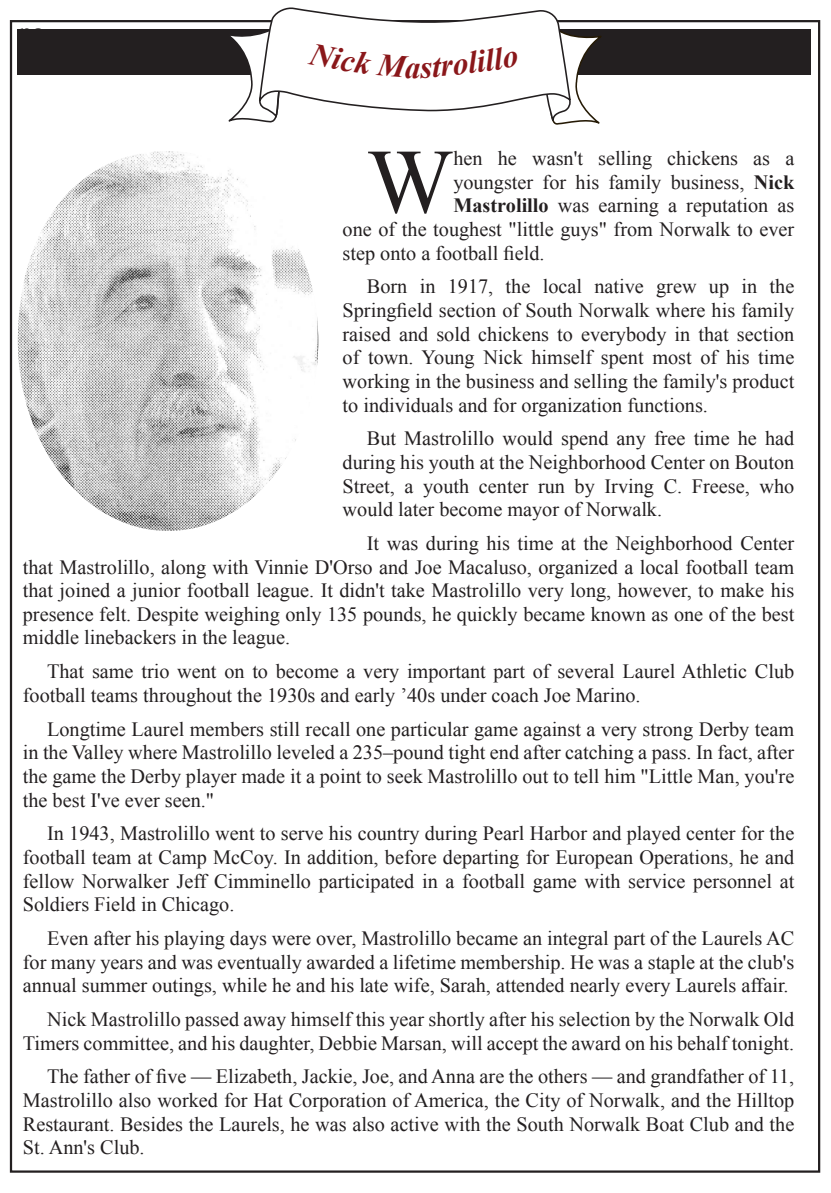
<style>
.page{position:relative;width:831px;height:1193px;background:#fff}
.page>*{position:absolute;margin:0;border:0;box-sizing:border-box;transform-origin:0 0}
.text_-_drop_cap{font:91.58px "Times New Roman";color:#231f20}
.t1{font:italic 700 31.5px "Times New Roman";color:#8a171a}
.text_-_indent{font:20.25px/23.6px "Times New Roman";color:#231f20;text-align:justify}
.text_-_drop_cap-2{font:20.25px "Times New Roman";color:#231f20}
.s1{font-weight:700}
</style>
<div class="page">
<div style="left:17px;top:29px;width:793px;height:46px;background:#231f20"></div>
<img style="left:18px;top:151px;width:300px;height:380px">
<svg style="left:225px;top:7px;width:376px;height:118px"></svg>
<h2 class="t1" style="left:405px;top:45px;width:17px">a</h2>
<p class="text_-_drop_cap" style="left:367px;top:117px;width:88px">W</p>
<p class="text_-_drop_cap-2" style="left:453px;top:144px;width:342px">hen he wasn't selling chickens as a</p>
<p class="text_-_drop_cap-2" style="left:453px;top:168px;width:342px">youngster for his family business, <span class="s1">Nick</span></p>
<p class="text_-_drop_cap-2" style="left:453px;top:191px;width:342px"><span class="s1">Mastrolillo</span> was earning a reputation as</p>
<p class="text_-_drop_cap-2" style="left:342px;top:215px;width:453px">one of the toughest "little guys" from Norwalk to ever</p>
<p class="text_-_drop_cap-2" style="left:342px;top:238px;width:203px">step onto a football field.</p>
<p class="text_-_indent" style="left:342px;top:274px;width:453px;text-indent:24px">Born in 1917, the local native grew up in the Springfield section of South Norwalk where his family raised and sold chickens to everybody in that section of town. Young Nick himself spent most of his time working in the business and selling the family's product to individuals and for organization functions.</p>
<p class="text_-_indent" style="left:342px;top:426px;width:453px;text-indent:24px">But Mastrolillo would spend any free time he had during his youth at the Neighborhood Center on Bouton Street, a youth center run by Irving C. Freese, who would later become mayor of Norwalk.</p>
<p class="text_-_indent" style="left:23px;top:531px;width:773px;text-indent:344px">It was during his time at the Neighborhood Center that Mastrolillo, along with Vinnie D'Orso and Joe Macaluso, organized a local football team that joined a junior football league. It didn't take Mastrolillo very long, however, to make his presence felt. Despite weighing only 135 pounds, he quickly became known as one of the best middle linebackers in the league.</p>
<p class="text_-_indent" style="left:23px;top:659px;width:773px;text-indent:24px">That same trio went on to become a very important part of several Laurel Athletic Club football teams throughout the 1930s and early ’40s under coach Joe Marino.</p>
<p class="text_-_indent" style="left:23px;top:716px;width:773px;text-indent:24px">Longtime Laurel members still recall one particular game against a very strong Derby team in the Valley where Mastrolillo leveled a 235–pound tight end after catching a pass. In fact, after the game the Derby player made it a point to seek Mastrolillo out to tell him "Little Man, you're the best I've ever seen."</p>
<p class="text_-_indent" style="left:23px;top:821px;width:773px;text-indent:24px">In 1943, Mastrolillo went to serve his country during Pearl Harbor and played center for the football team at Camp McCoy. In addition, before departing for European Operations, he and fellow Norwalker Jeff Cimminello participated in a football game with service personnel at Soldiers Field in Chicago.</p>
<p class="text_-_indent" style="left:23px;top:925px;width:773px;text-indent:24px">Even after his playing days were over, Mastrolillo became an integral part of the Laurels AC for many years and was eventually awarded a lifetime membership. He was a staple at the club's annual summer outings, while he and his late wife, Sarah, attended nearly every Laurels affair.</p>
<p class="text_-_indent" style="left:23px;top:1006px;width:773px;text-align:right">Nick Mastrolillo passed away himself this year shortly after his selection by the Norwalk Old<br>Timers committee, and his daughter, Debbie Marsan, will accept the award on his behalf tonight.</p>
<p class="text_-_indent" style="left:23px;top:1064px;width:773px;text-indent:24px">The father of five — Elizabeth, Jackie, Joe, and Anna are the others — and grandfather of 11, Mastrolillo also worked for Hat Corporation of America, the City of Norwalk, and the Hilltop Restaurant. Besides the Laurels, he was also active with the South Norwalk Boat Club and the St. Ann's Club.</p>
</div>
